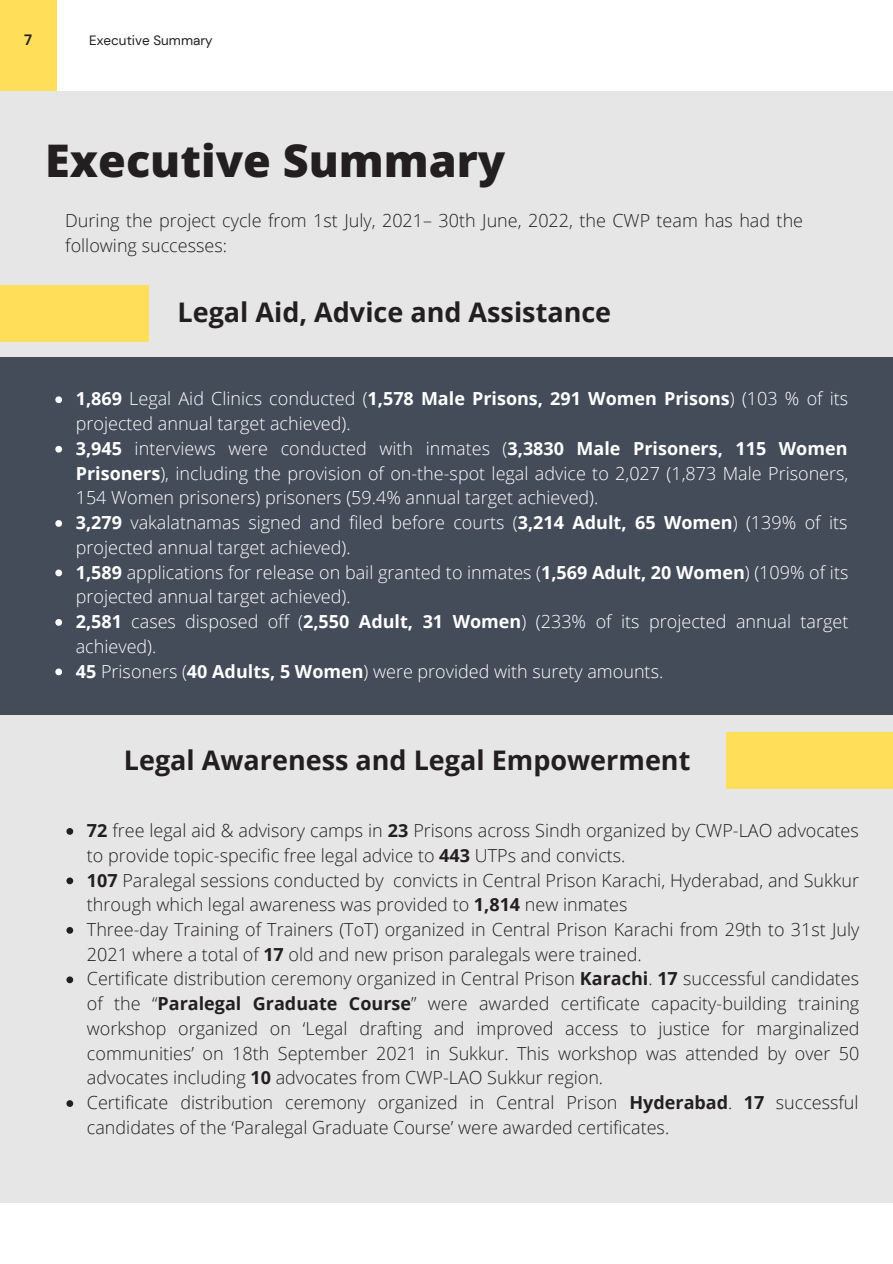
<style>
.page{position:relative;width:893px;height:1264px;background:#fff}
.page>*{position:absolute;margin:0;border:0;box-sizing:border-box;transform-origin:0 0}
.t1{font:800 45px "Open Sans";color:#231f20}
.t2{font:700 27px "Open Sans";color:#231f20}
.t3{font:300 18px/24.8px "Open Sans";color:#231f20}
.t4{font:300 18px/24.8px "Open Sans";color:#fff}
.t5{font:700 15px "DM Sans";color:#231f20}
.t6{font:13.5px "DM Sans";color:#231f20}
.s1{font-weight:700}
</style>
<div class="page">
<div style="left:0;top:0;width:56px;height:91px;background:#ffde59"></div>
<div style="left:0;top:92px;width:892px;height:1110px;background:#e6e6e6"></div>
<div style="left:0;top:357px;width:892px;height:357px;background:#444b59"></div>
<div style="left:0;top:285px;width:149px;height:56px;background:#ffde59"></div>
<svg style="left:55px;top:396px;width:7px;height:7px"></svg>
<svg style="left:55px;top:446px;width:7px;height:6px"></svg>
<svg style="left:55px;top:520px;width:7px;height:7px"></svg>
<svg style="left:55px;top:569px;width:7px;height:7px"></svg>
<svg style="left:55px;top:619px;width:7px;height:6px"></svg>
<svg style="left:55px;top:668px;width:7px;height:7px"></svg>
<svg style="left:66px;top:828px;width:7px;height:6px"></svg>
<svg style="left:66px;top:877px;width:7px;height:7px"></svg>
<svg style="left:66px;top:927px;width:7px;height:6px"></svg>
<svg style="left:66px;top:976px;width:7px;height:7px"></svg>
<svg style="left:66px;top:1100px;width:7px;height:6px"></svg>
<div style="left:726px;top:732px;width:166px;height:56px;background:#ffde59"></div>
<p class="t5" style="left:24px;top:31px;width:9px">7</p>
<p class="t6" style="left:89px;top:32px;width:125px">Executive Summary</p>
<h1 class="t1" style="left:45px;top:129px;width:461px">Executive Summary</h1>
<p class="t3" style="left:65px;top:208px;width:739px">During the project cycle from 1st July, 2021– 30th June, 2022, the CWP team has had the following successes:</p>
<h2 class="t2" style="left:177px;top:293px;width:435px">Legal Aid, Advice and Assistance</h2>
<p class="t4" style="left:76px;top:386px;width:774px"><span class="s1">1,869</span> Legal Aid Clinics conducted (<span class="s1">1,578 Male Prisons, 291 Women Prisons</span>) (103 % of its projected annual target achieved).<br><span class="s1">3,945</span> interviews were conducted with inmates (<span class="s1">3,3830 Male Prisoners, 115 Women Prisoners</span>), including the provision of on-the-spot legal advice to 2,027 (1,873 Male Prisoners, 154 Women prisoners) prisoners (59.4% annual target achieved).<br><span class="s1">3,279</span> vakalatnamas signed and filed before courts (<span class="s1">3,214 Adult, 65 Women</span>) (139% of its projected annual target achieved).<br><span class="s1">1,589</span> applications for release on bail granted to inmates (<span class="s1">1,569 Adult, 20 Women</span>) (109% of its projected annual target achieved).<br><span class="s1">2,581</span> cases disposed off (<span class="s1">2,550 Adult, 31 Women</span>) (233% of its projected annual target achieved).<br><span class="s1">45</span> Prisoners (<span class="s1">40 Adults, 5 Women</span>) were provided with surety amounts.</p>
<h2 class="t2" style="left:124px;top:741px;width:568px">Legal Awareness and Legal Empowerment</h2>
<p class="t3" style="left:87px;top:817px;width:774px"><span class="s1">72</span> free legal aid &amp; advisory camps in <span class="s1">23</span> Prisons across Sindh organized by CWP-LAO advocates to provide topic-specific free legal advice to <span class="s1">443</span> UTPs and convicts.<br><span class="s1">107</span> Paralegal sessions conducted by convicts in Central Prison Karachi, Hyderabad, and Sukkur through which legal awareness was provided to <span class="s1">1,814</span> new inmates<br>Three-day Training of Trainers (ToT) organized in Central Prison Karachi from 29th to 31st July 2021 where a total of <span class="s1">17</span> old and new prison paralegals were trained.<br>Certificate distribution ceremony organized in Central Prison <span class="s1">Karachi</span>. <span class="s1">17</span> successful candidates of the “<span class="s1">Paralegal Graduate Course</span>” were awarded certificate capacity-building training workshop organized on ‘Legal drafting and improved access to justice for marginalized communities’ on 18th September 2021 in Sukkur. This workshop was attended by over 50 advocates including <span class="s1">10</span> advocates from CWP-LAO Sukkur region.<br>Certificate distribution ceremony organized in Central Prison <span class="s1">Hyderabad</span>. <span class="s1">17</span> successful candidates of the ‘Paralegal Graduate Course’ were awarded certificates.</p>
</div>
